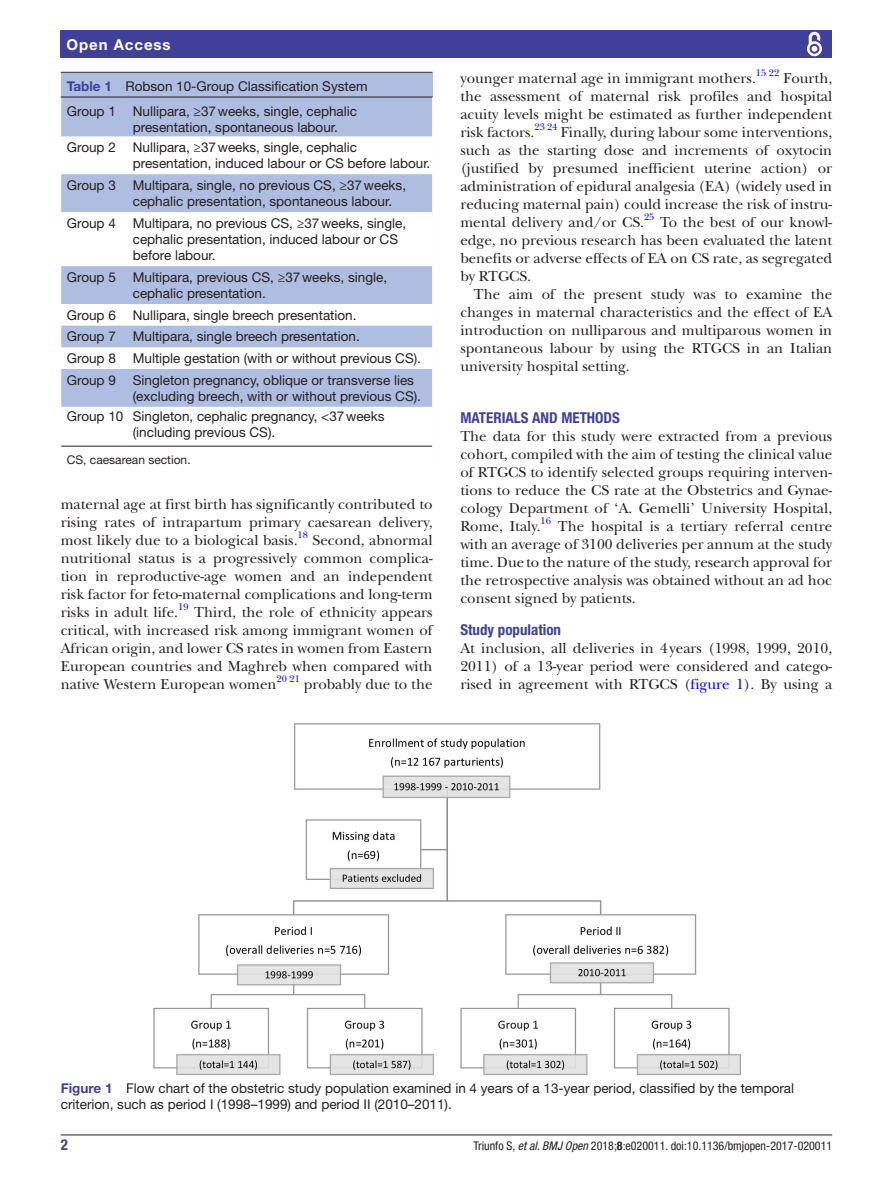
<style>
.page{position:relative;width:893px;height:1191px;background:#fff}
.page>*{position:absolute;margin:0;border:0;box-sizing:border-box;transform-origin:0 0}
.t1{font:15px/18px "New Baskerville";color:#231f20;text-align:justify}
.t2{font:700 condensed 15px "Helvetica Neue LT Std";color:#414099}
.t3{font:700 15px "Helvetica Neue LT Std";letter-spacing:.065em;color:#fff}
.t4{font:13.5px/16.2px "Helvetica Neue LT Std";color:#231f20}
.t5{font:condensed 12px "Helvetica Neue LT Std";color:#231f20}
.t6{font:12px "Helvetica Neue LT Std";color:#231f20}
.t7{font:9.9px "New Baskerville";color:#00f}
.s1{font-weight:700;color:#414099}
.s2{color:#00f}
.s3{font-style:italic}
.s4{font-weight:700}
</style>
<div class="page">
<hr style="left:61px;top:1134px;width:771px;height:1px;background:#231f20">
<div style="left:61px;top:31px;width:771px;height:27px;background:#414099"></div>
<svg style="left:807px;top:31px;width:15px;height:26px"></svg>
<div style="left:61px;top:73px;width:372px;height:391px;background:#afbde1"></div>
<hr style="left:61px;top:72px;width:372px;height:1px;background:#231f20">
<svg style="left:61px;top:136px;width:371px;height:327px;fill:#fff"></svg>
<hr style="left:61px;top:97px;width:66px;height:1px;background:#231f20">
<hr style="left:127px;top:97px;width:306px;height:1px;background:#231f20">
<hr style="left:61px;top:446px;width:66px;height:1px;background:#231f20">
<hr style="left:127px;top:446px;width:305px;height:1px;background:#231f20">
<hr style="left:432px;top:97px;width:1px;height:39px;background:#fff">
<hr style="left:432px;top:136px;width:1px;height:38px;background:#fff">
<hr style="left:432px;top:174px;width:1px;height:38px;background:#fff">
<hr style="left:432px;top:212px;width:1px;height:54px;background:#fff">
<hr style="left:432px;top:266px;width:1px;height:38px;background:#fff">
<svg style="left:432px;top:304px;width:1px;height:65px"></svg>
<hr style="left:432px;top:369px;width:1px;height:38px;background:#fff">
<hr style="left:432px;top:407px;width:1px;height:39px;background:#fff">
<svg style="left:432px;top:446px;width:1px;height:17px"></svg>
<hr style="left:61px;top:463px;width:372px;height:1px;background:#fff">
<img style="left:153px;top:724px;width:587px;height:351px">
<p class="t3" style="left:66px;top:35px;width:106px">Open Access</p>
<p class="t4" style="left:67px;top:73px;width:302px;line-height:25px"><span class="s1">Table 1</span> Robson 10-Group Classification System<br>Group 1</p>
<p class="t4" style="left:133px;top:103px;width:226px">Nullipara, ≥37weeks, single, cephalic presentation, spontaneous labour.</p>
<p class="t4" style="left:67px;top:139px;width:51px">Group 2</p>
<p class="t4" style="left:133px;top:139px;width:299px">Nullipara, ≥37weeks, single, cephalic presentation, induced labour or CS before labour.</p>
<p class="t4" style="left:67px;top:177px;width:51px">Group 3</p>
<p class="t4" style="left:133px;top:177px;width:275px">Multipara, single, no previous CS, ≥37weeks, cephalic presentation, spontaneous labour.</p>
<p class="t4" style="left:67px;top:215px;width:51px">Group 4</p>
<p class="t4" style="left:133px;top:215px;width:275px">Multipara, no previous CS, ≥37weeks, single, cephalic presentation, induced labour or CS before labour.</p>
<p class="t4" style="left:67px;top:269px;width:51px">Group 5</p>
<p class="t4" style="left:133px;top:269px;width:256px">Multipara, previous CS, ≥37weeks, single, cephalic presentation.</p>
<p class="t4" style="left:67px;top:306px;width:51px">Group 6</p>
<p class="t4" style="left:133px;top:306px;width:225px">Nullipara, single breech presentation.</p>
<p class="t4" style="left:67px;top:328px;width:51px">Group 7</p>
<p class="t4" style="left:133px;top:328px;width:229px">Multipara, single breech presentation.</p>
<p class="t4" style="left:67px;top:350px;width:51px">Group 8</p>
<p class="t4" style="left:133px;top:350px;width:290px">Multiple gestation (with or without previous CS).</p>
<p class="t4" style="left:67px;top:371px;width:51px">Group 9</p>
<p class="t4" style="left:133px;top:371px;width:290px">Singleton pregnancy, oblique or transverse lies (excluding breech, with or without previous CS).</p>
<p class="t4" style="left:133px;top:408px;width:253px;text-indent:-66px">Group 10 Singleton, cephalic pregnancy, &lt;37weeks (including previous CS).</p>
<p class="t6" style="left:67px;top:452px;width:125px">CS, caesarean section.</p>
<p class="t1" style="left:61px;top:495px;width:373px">maternal age at first birth has significantly contributed to rising rates of intrapartum primary caesarean delivery, most likely due to a biological basis.</p>
<p class="t7" style="left:298px;top:529px;width:12px">18</p>
<p class="t1" style="left:61px;top:531px;width:373px;text-indent:252px">Second, abnormal nutritional status is a progressively common complica&shy;tion in reproductive-age women and an independent risk factor for feto-maternal complications and long-term risks in adult life.</p>
<p class="t7" style="left:178px;top:601px;width:12px">19</p>
<p class="t1" style="left:61px;top:603px;width:373px;text-indent:133px">Third, the role of ethnicity appears critical, with increased risk among immigrant women of African origin, and lower CS rates in women from Eastern European countries and Maghreb when compared with native Western European women</p>
<p class="t7" style="left:277px;top:673px;width:25px">20 21</p>
<p class="t1" style="left:304px;top:675px;width:130px">probably due to the</p>
<p class="t1" style="left:460px;top:69px;width:373px">younger maternal age in immigrant mothers.<sup>15</sup> <sup>22</sup> Fourth, the assessment of maternal risk profiles and hospital acuity levels might be estimated as further independent risk factors.</p>
<p class="t7" style="left:535px;top:121px;width:24px">23 24</p>
<p class="t1" style="left:460px;top:123px;width:373px;text-indent:100px">Finally, during labour some interventions, such as the starting dose and increments of oxytocin (justified by presumed inefficient uterine action) or administration of epidural analgesia (EA) (widely used in reducing maternal pain) could increase the risk of instru&shy;mental delivery and/or CS.</p>
<p class="t7" style="left:644px;top:211px;width:12px">25</p>
<p class="t1" style="left:460px;top:213px;width:373px;text-indent:200px">To the best of our knowl&shy;edge, no previous research has been evaluated the latent benefits or adverse effects of EA on CS rate, as segregated by RTGCS.</p>
<p class="t1" style="left:460px;top:285px;width:373px;text-indent:14px">The aim of the present study was to examine the changes in maternal characteristics and the effect of EA introduction on nulliparous and multiparous women in spontaneous labour by using the RTGCS in an Italian university hospital setting.</p>
<p class="t2" style="left:460px;top:408px;width:161px">MATERIALS AND METHODS</p>
<p class="t1" style="left:460px;top:427px;width:373px">The data for this study were extracted from a previous cohort, compiled with the aim of testing the clinical value of RTGCS to identify selected groups requiring interven&shy;tions to reduce the CS rate at the Obstetrics and Gynae&shy;cology Department of ‘A. Gemelli’ University Hospital, Rome, Italy.</p>
<p class="t7" style="left:541px;top:515px;width:12px">16</p>
<p class="t1" style="left:460px;top:517px;width:373px;text-indent:97px">The hospital is a tertiary referral centre with an average of 3100 deliveries per annum at the study time. Due to the nature of the study, research approval for the retrospective analysis was obtained without an ad hoc consent signed by patients.</p>
<p class="t2" style="left:460px;top:620px;width:102px">STUDY POPULATION</p>
<p class="t1" style="left:460px;top:639px;width:373px">At inclusion, all deliveries in 4years (1998, 1999, 2010, 2011) of a 13-year period were considered and catego&shy;rised in agreement with RTGCS (<span class="s2">figure 1</span>). By using a</p>
<p class="t4" style="left:61px;top:1080px;width:735px"><span class="s1">Figure 1</span> Flow chart of the obstetric study population examined in 4 years of a 13-year period, classified by the temporal criterion, such as period I (1998–1999) and period II (2010–2011).</p>
<p class="t2" style="left:61px;top:1135px;width:9px">2</p>
<p class="t5" style="left:473px;top:1138px;width:360px">Triunfo S, <span class="s3">et al</span>. <span class="s3">BMJ Open</span> 2018;<span class="s4">8</span>:e020011. doi:10.1136/bmjopen-2017-020011</p>
</div>
